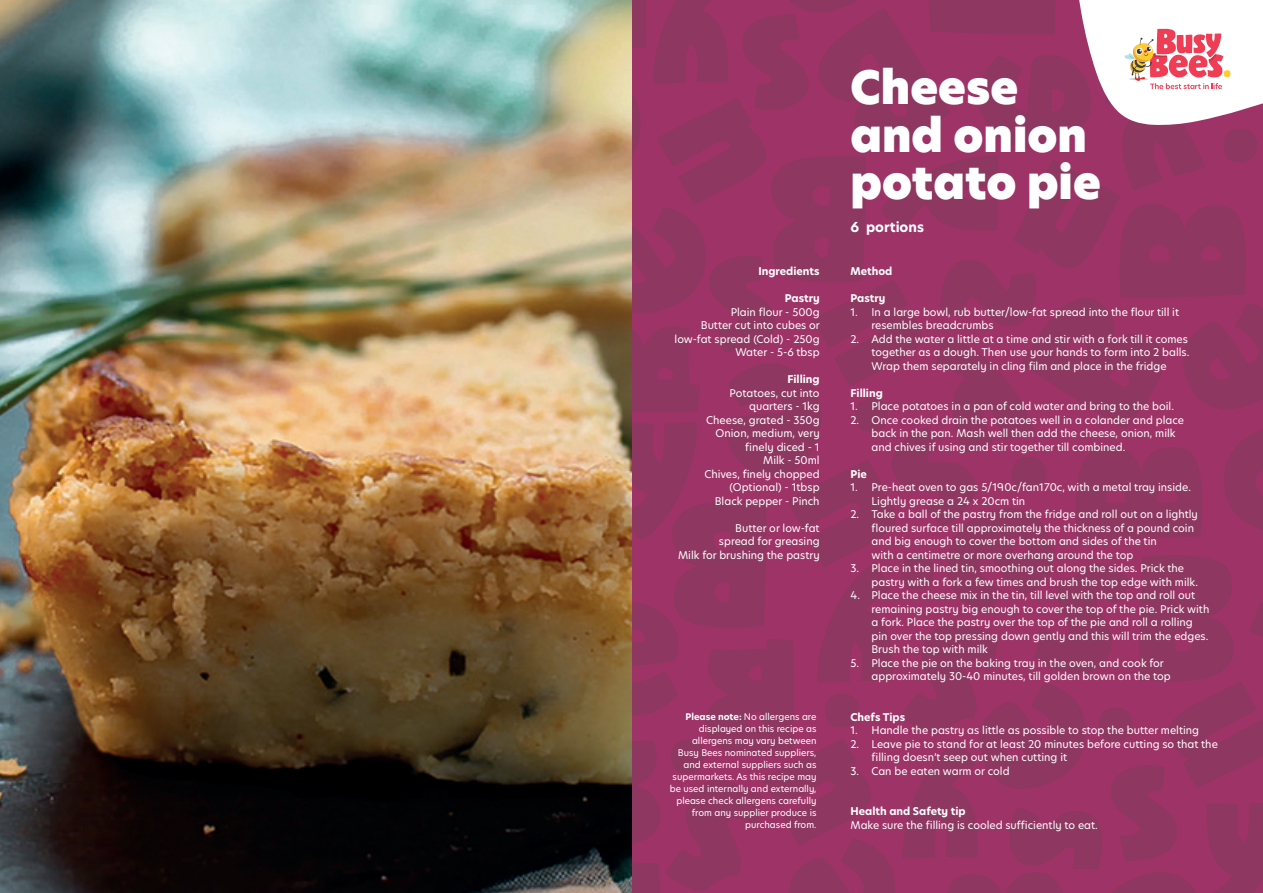
<style>
.page{position:relative;width:1263px;height:893px;background:#fff}
.page>*{position:absolute;margin:0;border:0;box-sizing:border-box;transform-origin:0 0}
.t1{font:45px/47.5px "Hero Junior Super";color:#fff}
.t2{font:700 13.5px "Hero Junior";color:#fff}
.t3{font:10.5px/13.5px "Hero Junior";color:#fff}
.t4{font:700 10.5px "Hero Junior";color:#fff}
.t5{font:9px/12px "Hero Junior";color:#fff;text-align:right}
.s1{font-weight:700}
</style>
<div class="page">
<img style="left:0;top:0;width:631px;height:893px">
<svg style="left:631px;top:0;width:632px;height:893px;background:#993b68"></svg>
<p class="t4" style="left:758px;top:264px;width:63px">Ingredients</p>
<p class="t4" style="left:785px;top:291px;width:36px">Pastry</p>
<p class="t3" style="left:675px;top:305px;width:147px;text-align:right">Plain flour - 500g<br>Butter cut into cubes or low-fat spread (Cold) - 250g<br>Water - 5-6 tbsp</p>
<p class="t4" style="left:787px;top:372px;width:34px">Filling</p>
<p class="t3" style="left:704px;top:386px;width:117px;text-align:right">Potatoes, cut into quarters - 1kg<br>Cheese, grated - 350g<br>Onion, medium, very finely diced - 1<br>Milk - 50ml<br>Chives, finely chopped (Optional) - 1tbsp<br>Black pepper - Pinch</p>
<p class="t3" style="left:678px;top:521px;width:143px;text-align:right">Butter or low-fat<br>spread for greasing<br>Milk for brushing the pastry</p>
<p class="t5" style="left:670px;top:710px;width:148px"><span class="s1">Please note:</span> No allergens are displayed on this recipe as allergens may vary between<br>Busy Bees nominated suppliers, and external suppliers such as supermarkets. As this recipe may be used internally and externally, please check allergens carefully from any supplier produce is purchased from.</p>
<h1 class="t1" style="left:850px;top:64px;width:252px">Cheese and onion potato pie</h1>
<p class="t2" style="left:850px;top:218px;width:75px">6 portions</p>
<p class="t4" style="left:850px;top:264px;width:43px">Method</p>
<p class="t4" style="left:850px;top:291px;width:36px">Pastry</p>
<p class="t3" style="left:871px;top:305px;width:309px;text-indent:-21px">1. In a large bowl, rub butter/low-fat spread into the flour till it resembles breadcrumbs</p>
<p class="t3" style="left:871px;top:332px;width:319px;text-indent:-21px">2. Add the water a little at a time and stir with a fork till it comes together as a dough. Then use your hands to form into 2 balls.<br>Wrap them separately in cling film and place in the fridge</p>
<p class="t4" style="left:850px;top:386px;width:34px">Filling</p>
<p class="t3" style="left:850px;top:399px;width:325px">1. Place potatoes in a pan of cold water and bring to the boil.</p>
<p class="t3" style="left:871px;top:413px;width:314px;text-indent:-21px">2. Once cooked drain the potatoes well in a colander and place back in the pan. Mash well then add the cheese, onion, milk and chives if using and stir together till combined.</p>
<p class="t4" style="left:850px;top:467px;width:18px">Pie</p>
<p class="t3" style="left:871px;top:480px;width:321px;text-indent:-21px">1. Pre-heat oven to gas 5/190c/fan170c, with a metal tray inside.<br>Lightly grease a 24 x 20cm tin</p>
<p class="t3" style="left:871px;top:507px;width:328px;text-indent:-21px">2. Take a ball of the pastry from the fridge and roll out on a lightly floured surface till approximately the thickness of a pound coin and big enough to cover the bottom and sides of the tin<br>with a centimetre or more overhang around the top</p>
<p class="t3" style="left:871px;top:561px;width:328px;text-indent:-21px">3. Place in the lined tin, smoothing out along the sides. Prick the pastry with a fork a few times and brush the top edge with milk.</p>
<p class="t3" style="left:871px;top:588px;width:339px;text-indent:-21px">4. Place the cheese mix in the tin, till level with the top and roll out remaining pastry big enough to cover the top of the pie. Prick with a fork. Place the pastry over the top of the pie and roll a rolling pin over the top pressing down gently and this will trim the edges.<br>Brush the top with milk</p>
<p class="t3" style="left:871px;top:656px;width:301px;text-indent:-21px">5. Place the pie on the baking tray in the oven, and cook for approximately 30-40 minutes, till golden brown on the top</p>
<p class="t4" style="left:850px;top:710px;width:56px">Chefs Tips</p>
<p class="t3" style="left:850px;top:723px;width:350px">1. Handle the pastry as little as possible to stop the butter melting</p>
<p class="t3" style="left:871px;top:737px;width:348px;text-indent:-21px">2. Leave pie to stand for at least 20 minutes before cutting so that the filling doesn’t seep out when cutting it</p>
<p class="t3" style="left:850px;top:764px;width:161px">3. Can be eaten warm or cold</p>
<p class="t4" style="left:850px;top:804px;width:117px">Health and Safety tip</p>
<p class="t3" style="left:850px;top:818px;width:249px">Make sure the filling is cooled sufficiently to eat.</p>
</div>
